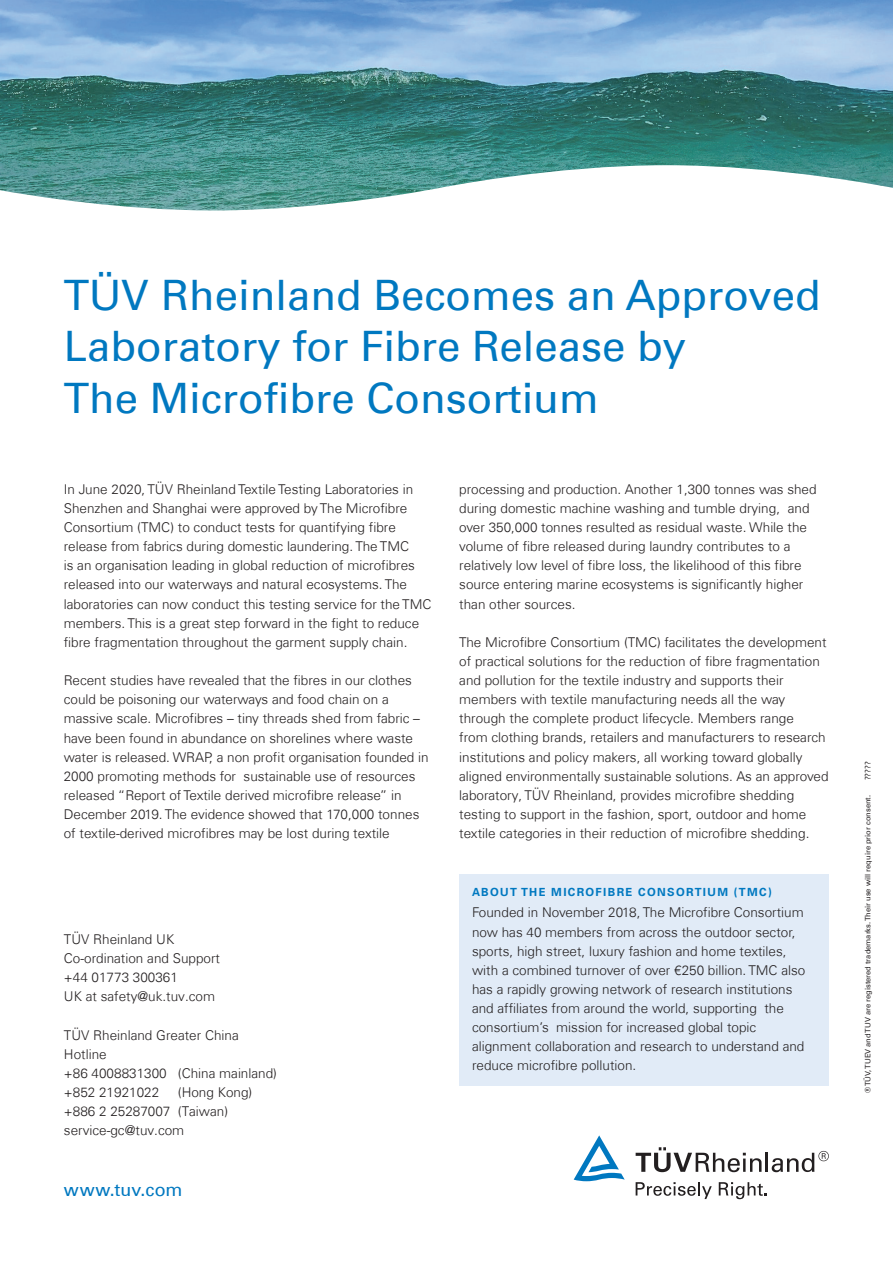
<style>
.page{position:relative;width:893px;height:1263px;background:#fff}
.page>*{position:absolute;margin:0;border:0;box-sizing:border-box;transform-origin:0 0}
.t1{font:42px/51px "Univers Com 55 Roman";color:#0078c0}
.t2{font:18px "Univers Com 55 Roman";letter-spacing:.01em;color:#0078c0}
.t3{font:300 13.5px/19.2px "Univers Com 45";color:#231f20}
.t4{font:700 11.25px "Univers Com 65";letter-spacing:.12em;color:#0078c0}
.t5{font:7.5px "Univers Com 55 Roman";color:#231f20}
</style>
<div class="page">
<img style="left:0;top:0;width:893px;height:210px">
<svg style="left:636px;top:1147px;width:193px;height:25px"></svg>
<svg style="left:574px;top:1135px;width:51px;height:46px"></svg>
<svg style="left:636px;top:1182px;width:76px;height:17px"></svg>
<svg style="left:719px;top:1182px;width:48px;height:17px"></svg>
<div style="left:459px;top:874px;width:370px;height:211px;background:#e1ebf7"></div>
<h1 class="t1" style="left:64px;top:270px;width:759px">TÜV Rheinland Becomes an Approved<br>Laboratory for Fibre Release by<br>The Microfibre Consortium</h1>
<p class="t3" style="left:64px;top:479px;width:369px">In June 2020, TÜV Rheinland Textile Testing Laboratories in Shenzhen and Shanghai were approved by The Microfibre Consortium (TMC) to conduct tests for quantifying fibre release from fabrics during domestic laundering. The TMC<br>is an organisation leading in global reduction of microfibres released into our waterways and natural ecosystems. The laboratories can now conduct this testing service for the TMC members. This is a great step forward in the fight to reduce fibre fragmentation throughout the garment supply chain.</p>
<p class="t3" style="left:64px;top:671px;width:366px">Recent studies have revealed that the fibres in our clothes could be poisoning our waterways and food chain on a massive scale. Microfibres – tiny threads shed from fabric – have been found in abundance on shorelines where waste water is released. WRAP, a non profit organisation founded in 2000 promoting methods for sustainable use of resources released “Report of Textile derived microfibre release” in December 2019. The evidence showed that 170,000 tonnes of textile-derived microfibres may be lost during textile</p>
<p class="t3" style="left:64px;top:930px;width:158px">TÜV Rheinland UK<br>Co-ordination and Support +44 01773 300361<br>UK at safety@uk.tuv.com</p>
<p class="t3" style="left:64px;top:1025px;width:215px">TÜV Rheinland Greater China<br>Hotline<br>+86 4008831300 (China mainland) +852 21921022</p>
<p class="t3" style="left:64px;top:1083px;width:190px;text-indent:114px">(Hong Kong) +886 2 25287007 (Taiwan) service-gc@tuv.com</p>
<h2 class="t2" style="left:64px;top:1178px;width:120px">www.tuv.com</h2>
<p class="t3" style="left:459px;top:479px;width:359px">processing and production. Another 1,300 tonnes was shed during domestic machine washing and tumble drying, and over 350,000 tonnes resulted as residual waste. While the volume of fibre released during laundry contributes to a relatively low level of fibre loss, the likelihood of this fibre source entering marine ecosystems is significantly higher than other sources.</p>
<p class="t3" style="left:459px;top:632px;width:371px">The Microfibre Consortium (TMC) facilitates the development of practical solutions for the reduction of fibre fragmentation and pollution for the textile industry and supports their members with textile manufacturing needs all the way through the complete product lifecycle. Members range<br>from clothing brands, retailers and manufacturers to research institutions and policy makers, all working toward globally aligned environmentally sustainable solutions. As an approved laboratory, TÜV Rheinland, provides microfibre shedding testing to support in the fashion, sport, outdoor and home textile categories in their reduction of microfibre shedding.</p>
<p class="t4" style="left:472px;top:886px;width:301px">ABOUT THE MICROFIBRE CONSORTIUM (TMC)</p>
<p class="t3" style="left:472px;top:903px;width:335px">Founded in November 2018, The Microfibre Consortium now has 40 members from across the outdoor sector, sports, high street, luxury fashion and home textiles, with a combined turnover of over €250 billion. TMC also has a rapidly growing network of research institutions and affiliates from around the world, supporting the consortium’s mission for increased global topic alignment collaboration and research to understand and reduce microfibre pollution.</p>
<p class="t5" style="left:863px;top:780px;width:20px;rotate:-90deg">?????</p>
<p class="t5" style="left:863px;top:1093px;width:299px;rotate:-90deg">® TÜV, TUEV and TUV are registered trademarks. Their use will require prior consent.</p>
</div>
